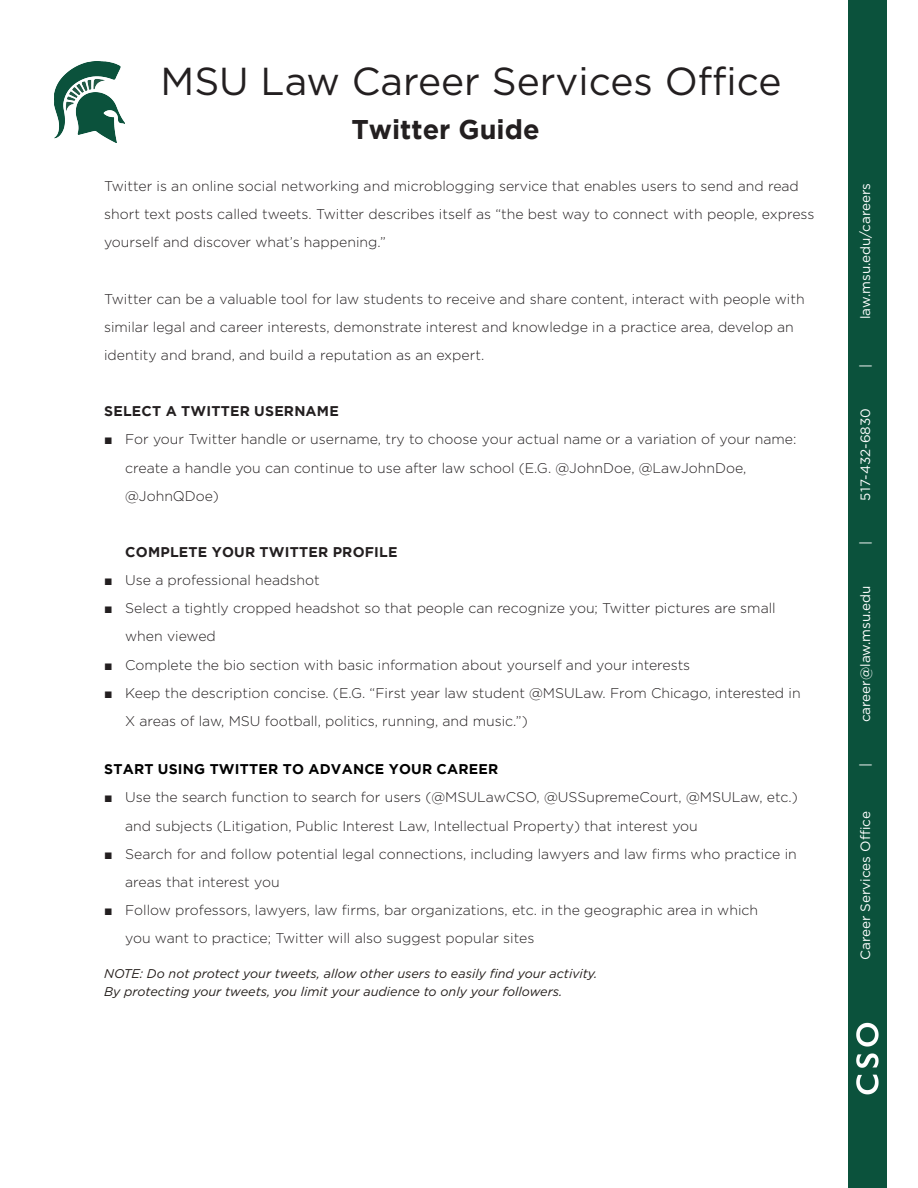
<style>
.page{position:relative;width:918px;height:1188px;background:#fff}
.page>*{position:absolute;margin:0;border:0;box-sizing:border-box;transform-origin:0 0}
.t1{font:39px "Gotham";color:#231f20}
.t2{font:700 27px "Gotham";color:#231f20}
.t3{font:300 14.1px/28.2px "Gotham";color:#231f20}
.t4{font:700 14.1px "Gotham";letter-spacing:.015em;color:#231f20}
.t5{font:700 14.1px "Gotham";letter-spacing:.015em;color:#000}
.t6{font:13.5px "Gotham";color:#fff}
.t7{font:italic 12.6px/18.3px "Gotham";color:#241e1b}
.s1{font-family:"Arial";font-weight:400}
</style>
<div class="page">
<img style="left:54px;top:61px;width:71px;height:82px">
<div style="left:848px;top:0;width:39px;height:1188px;background:#0b523c"></div>
<img style="left:856px;top:1022px;width:23px;height:73px">
<p class="t1" style="left:160px;top:57px;width:623px">MSU Law Career Services Office</p>
<p class="t2" style="left:351px;top:114px;width:190px">Twitter Guide</p>
<p class="t3" style="left:104px;top:172px;width:712px">Twitter is an online social networking and microblogging service that enables users to send and read short text posts called tweets . Twitter describes itself as “the best way to connect with people, express yourself and discover what’s happening .”</p>
<p class="t3" style="left:104px;top:284px;width:702px">Twitter can be a valuable tool for law students to receive and share content, interact with people with similar legal and career interests, demonstrate interest and knowledge in a practice area, develop an identity and brand, and build a reputation as an expert .</p>
<p class="t4" style="left:104px;top:403px;width:236px">SELECT A TWITTER USERNAME</p>
<p class="t3" style="left:125px;top:425px;width:673px;text-indent:-21px"><span class="s1">■</span> For your Twitter handle or username, try to choose your actual name or a variation of your name: create a handle you can continue to use after law school (E .G . @JohnDoe, @LawJohnDoe, @JohnQDoe)</p>
<p class="t4" style="left:125px;top:544px;width:274px">COMPLETE YOUR TWITTER PROFILE</p>
<p class="t3" style="left:104px;top:566px;width:217px"><span class="s1">■</span> Use a professional headshot</p>
<p class="t3" style="left:125px;top:594px;width:652px;text-indent:-21px"><span class="s1">■</span> Select a tightly cropped headshot so that people can recognize you; Twitter pictures are small when viewed</p>
<p class="t3" style="left:104px;top:650px;width:588px"><span class="s1">■</span> Complete the bio section with basic information about yourself and your interests</p>
<p class="t3" style="left:125px;top:678px;width:677px;text-indent:-21px"><span class="s1">■</span> Keep the description concise . (E .G . “First year law student @MSULaw . From Chicago, interested in<br>X areas of law, MSU football, politics, running, and music .”)</p>
<p class="t5" style="left:104px;top:761px;width:396px">START USING TWITTER TO ADVANCE YOUR CAREER</p>
<p class="t3" style="left:125px;top:783px;width:674px;text-indent:-21px"><span class="s1">■</span> Use the search function to search for users (@MSULawCSO, @USSupremeCourt, @MSULaw, etc .) and subjects (Litigation, Public Interest Law, Intellectual Property) that interest you</p>
<p class="t3" style="left:125px;top:839px;width:673px;text-indent:-21px"><span class="s1">■</span> Search for and follow potential legal connections, including lawyers and law firms who practice in areas that interest you</p>
<p class="t3" style="left:125px;top:896px;width:635px;text-indent:-21px"><span class="s1">■</span> Follow professors, lawyers, law firms, bar organizations, etc . in the geographic area in which you want to practice; Twitter will also suggest popular sites</p>
<p class="t7" style="left:104px;top:964px;width:495px">NOTE: Do not protect your tweets, allow other users to easily find your activity.<br>By protecting your tweets, you limit your audience to only your followers.</p>
<p class="t6" style="left:857px;top:319px;width:137px;rotate:-90deg">law.msu.edu/careers</p>
<p class="t6" style="left:857px;top:368px;width:6px;rotate:-90deg">|</p>
<p class="t6" style="left:857px;top:501px;width:94px;rotate:-90deg">517-432-6830</p>
<p class="t6" style="left:857px;top:545px;width:6px;rotate:-90deg">|</p>
<p class="t6" style="left:857px;top:722px;width:138px;rotate:-90deg">career@law.msu.edu</p>
<p class="t6" style="left:857px;top:767px;width:6px;rotate:-90deg">|</p>
<p class="t6" style="left:857px;top:960px;width:150px;rotate:-90deg">Career Services Office</p>
</div>
